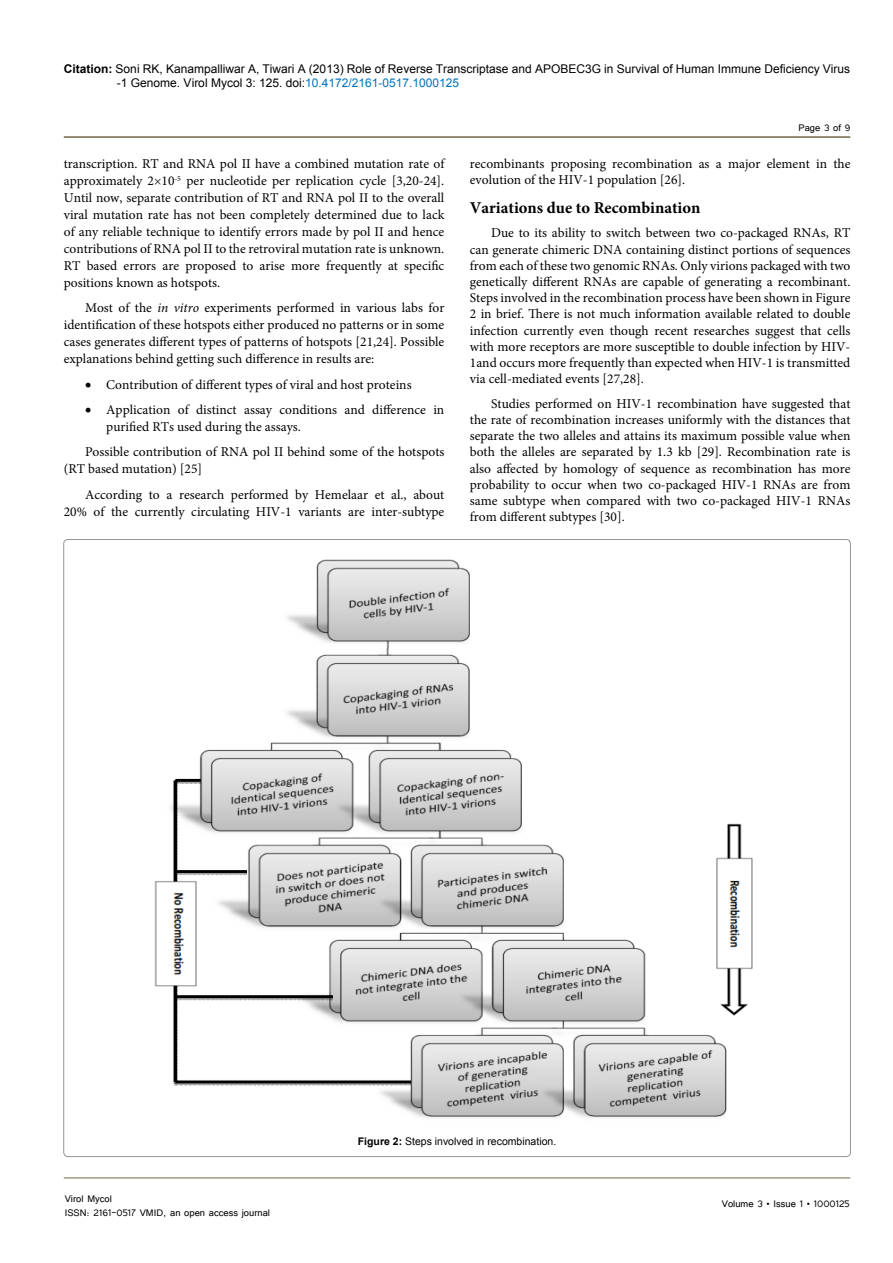
<style>
.page{position:relative;width:893px;height:1263px;background:#fff}
.page>*{position:absolute;margin:0;border:0;box-sizing:border-box;transform-origin:0 0}
.t1{font:700 16.5px "Minion Pro";color:#000}
.t2{font:13.5px/16.2px "Minion Pro";color:#000;text-align:justify}
.t3{font:12px/14.4px "Arial";color:#000}
.t4{font:12px/14.4px "Tunga";color:#000}
.t5{font:10.5px "Arial";color:#000}
.s1{font-weight:700}
.s2{color:#0072bc}
.s3{font-style:italic}
</style>
<div class="page">
<hr style="left:64px;top:1178px;width:786px;height:1px;background:#726547">
<hr style="left:64px;top:136px;width:786px;height:2px;background:#726547">
<img style="left:154px;top:559px;width:599px;height:559px">
<p class="t3" style="left:117px;top:61px;width:735px;text-indent:-53px"><span class="s1">Citation:</span> Soni RK, Kanampalliwar A, Tiwari A (2013) Role of Reverse Transcriptase and APOBEC3G in Survival of Human Immune Deficiency Virus -1 Genome. Virol Mycol 3: 125. doi:<span class="s2">10.4172/2161-0517.1000125</span></p>
<p class="t4" style="left:798px;top:119px;width:54px">Page 3 of 9</p>
<p class="t2" style="left:64px;top:155px;width:382px;line-height:17px">transcription. RT and RNA pol II have a combined mutation rate of approximately 2 10<sup>-5</sup> per nucleotide per replication cycle [3,20-24].<br>Until now, separate contribution of RT and RNA pol II to the overall viral mutation rate has not been completely determined due to lack of any reliable technique to identify errors made by pol II and hence contributions of RNA pol II to the retroviral mutation rate is unknown.<br>RT based errors are proposed to arise more frequently at specific positions known as hotspots.</p>
<p class="t2" style="left:64px;top:299px;width:382px;line-height:17px;text-indent:21px">Most of the <span class="s3">in vitro</span> experiments performed in various labs for identification of these hotspots either produced no patterns or in some cases generates different types of patterns of hotspots [21,24]. Possible explanations behind getting such difference in results are:</p>
<p class="t2" style="left:85px;top:376px;width:328px">• Contribution of different types of viral and host proteins</p>
<p class="t2" style="left:106px;top:401px;width:339px;line-height:17px;text-indent:-21px">• Application of distinct assay conditions and difference in purified RTs used during the assays.</p>
<p class="t2" style="left:64px;top:444px;width:382px;line-height:17px;text-indent:21px">Possible contribution of RNA pol II behind some of the hotspots (RT based mutation) [25]</p>
<p class="t2" style="left:64px;top:486px;width:382px;line-height:17px;text-align:right">According to a research performed by Hemelaar et al., about<br>20% of the currently circulating HIV-1 variants are inter-subtype</p>
<p class="t2" style="left:470px;top:156px;width:382px">recombinants proposing recombination as a major element in the evolution of the HIV-1 population [26].</p>
<p class="t1" style="left:470px;top:196px;width:232px">Variations due to Recombination</p>
<p class="t2" style="left:470px;top:225px;width:382px;text-indent:21px">Due to its ability to switch between two co-packaged RNAs, RT can generate chimeric DNA containing distinct portions of sequences from each of these two genomic RNAs. Only virions packaged with two genetically different RNAs are capable of generating a recombinant.<br>Steps involved in the recombination process have been shown in Figure 2 in brief. There is not much information available related to double infection currently even though recent researches suggest that cells with more receptors are more susceptible to double infection by HIV-1and occurs more frequently than expected when HIV-1 is transmitted via cell-mediated events [27,28].</p>
<p class="t2" style="left:470px;top:395px;width:382px;text-indent:21px">Studies performed on HIV-1 recombination have suggested that the rate of recombination increases uniformly with the distances that separate the two alleles and attains its maximum possible value when both the alleles are separated by 1.3 kb [29]. Recombination rate is also affected by homology of sequence as recombination has more probability to occur when two co-packaged HIV-1 RNAs are from same subtype when compared with two co-packaged HIV-1 RNAs from different subtypes [30].</p>
<p class="t4" style="left:65px;top:1190px;width:207px">Virol Mycol<br>ISSN: 2161-0517 VMID, an open access journal</p>
<p class="t5" style="left:358px;top:1134px;width:200px"><span class="s1">Figure 2:</span> Steps involved in recombination.</p>
<p class="t4" style="left:722px;top:1196px;width:130px">Volume 3 • Issue 1 • 1000125</p>
</div>
